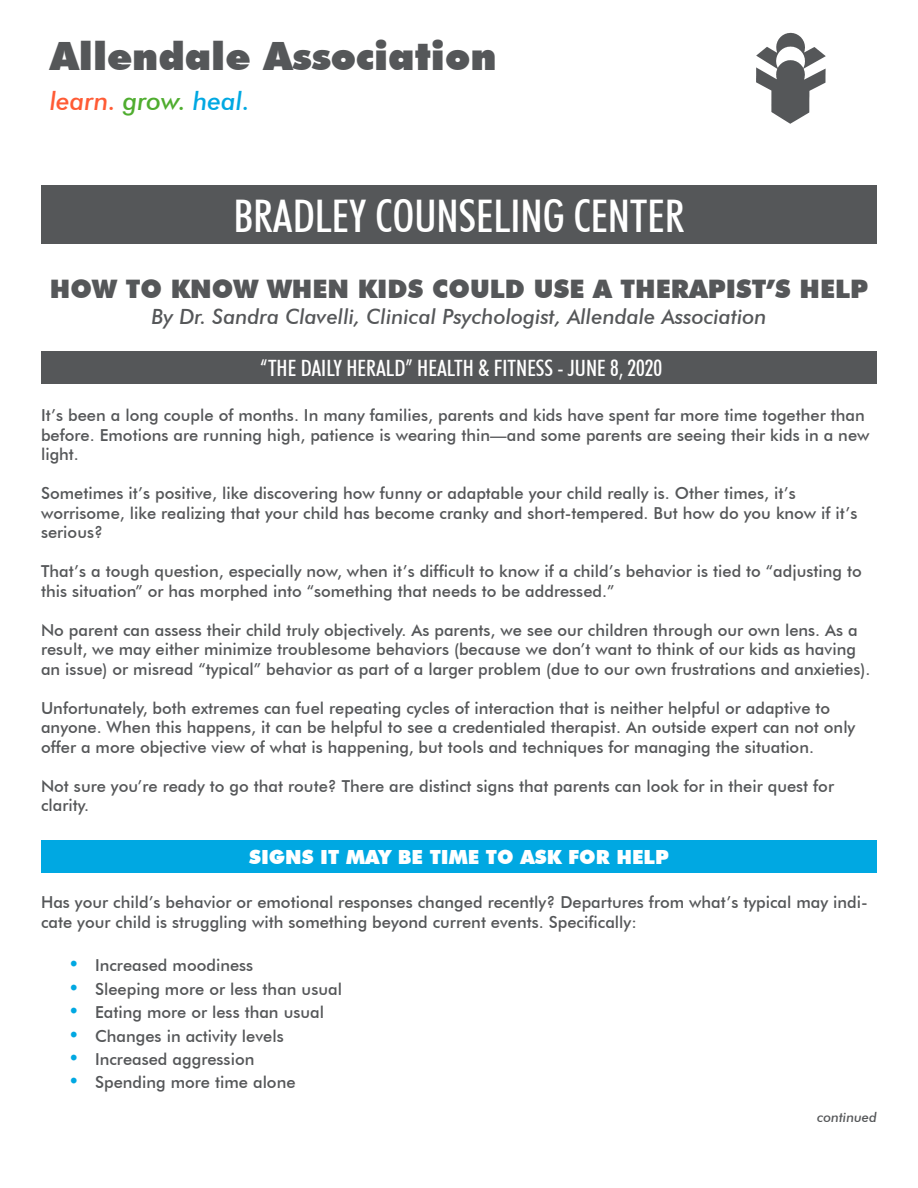
<style>
.page{position:relative;width:918px;height:1188px;background:#fff}
.page>*{position:absolute;margin:0;border:0;box-sizing:border-box;transform-origin:0 0}
.t1{font:500 condensed 45px "Futura BT";color:#fff}
.t2{font:900 39px "Futura BT";color:#555759}
.t3{font:900 25.5px "Futura BT";color:#555759}
.t4{font:italic 500 25.5px "Futura BT";color:#ff5b35}
.t5{font:500 condensed 22.5px "Futura BT";color:#fff}
.t6{font:italic 500 21px "Futura BT";color:#555759}
.t7{font:900 19.5px "Futura BT";color:#fff}
.t8{font:500 16.5px/19.5px "Futura BT";color:#555759}
.t9{font:italic 500 13.5px "Futura BT";color:#555759}
.s1{color:#4fad2f}
.s2{color:#00a8e2}
.s3{font-size:19.5px;color:#00a8e2}
</style>
<div class="page">
<div style="left:41px;top:186px;width:836px;height:58px;background:#555759"></div>
<div style="left:41px;top:351px;width:836px;height:32px;background:#555759"></div>
<div style="left:41px;top:840px;width:836px;height:33px;background:#00a8e2"></div>
<img style="left:756px;top:32px;width:70px;height:92px">
<p class="t2" style="left:50px;top:32px;width:448px">Allendale Association</p>
<p class="t4" style="left:50px;top:86px;width:202px">learn. <span class="s1">grow.</span> <span class="s2">heal.</span></p>
<p class="t1" style="left:234px;top:189px;width:452px">BRADLEY COUNSELING CENTER</p>
<p class="t3" style="left:50px;top:273px;width:820px">HOW TO KNOW WHEN KIDS COULD USE A THERAPIST’S HELP</p>
<p class="t6" style="left:151px;top:303px;width:617px">By Dr. Sandra Clavelli, Clinical Psychologist, Allendale Association</p>
<p class="t5" style="left:260px;top:354px;width:403px">“THE DAILY HERALD” HEALTH &amp; FITNESS - JUNE 8, 2020</p>
<p class="t8" style="left:41px;top:405px;width:830px">It’s been a long couple of months. In many families, parents and kids have spent far more time together than before. Emotions are running high, patience is wearing thin—and some parents are seeing their kids in a new light.</p>
<p class="t8" style="left:41px;top:483px;width:756px">Sometimes it’s positive, like discovering how funny or adaptable your child really is. Other times, it’s</p>
<p class="t8" style="left:41px;top:503px;width:818px">worrisome, like realizing that your child has become cranky and short-tempered. But how do you know if it’s serious?</p>
<p class="t8" style="left:41px;top:561px;width:822px">That’s a tough question, especially now, when it’s difficult to know if a child’s behavior is tied to “adjusting to this situation” or has morphed into “something that needs to be addressed.”</p>
<p class="t8" style="left:41px;top:620px;width:831px">No parent can assess their child truly objectively. As parents, we see our children through our own lens. As a result, we may either minimize troublesome behaviors (because we don’t want to think of our kids as having an issue) or misread “typical” behavior as part of a larger problem (due to our own frustrations and anxieties).</p>
<p class="t8" style="left:41px;top:698px;width:791px">Unfortunately, both extremes can fuel repeating cycles of interaction that is neither helpful or adaptive to</p>
<p class="t8" style="left:41px;top:717px;width:816px">anyone. When this happens, it can be helpful to see a credentialed therapist. An outside expert can not only offer a more objective view of what is happening, but tools and techniques for managing the situation.</p>
<p class="t8" style="left:41px;top:776px;width:795px">Not sure you’re ready to go that route? There are distinct signs that parents can look for in their quest for</p>
<p class="t8" style="left:41px;top:795px;width:50px">clarity.</p>
<p class="t7" style="left:249px;top:845px;width:421px">SIGNS IT MAY BE TIME TO ASK FOR HELP</p>
<p class="t8" style="left:41px;top:892px;width:828px">Has your child’s behavior or emotional responses changed recently? Departures from what’s typical may indi&shy;cate your child is struggling with something beyond current events. Specifically:</p>
<p class="t8" style="left:68px;top:956px;width:187px"><span class="s3">•</span> Increased moodiness</p>
<p class="t8" style="left:68px;top:979px;width:275px"><span class="s3">•</span> Sleeping more or less than usual</p>
<p class="t8" style="left:68px;top:1002px;width:257px"><span class="s3">•</span> Eating more or less than usual</p>
<p class="t8" style="left:68px;top:1026px;width:217px"><span class="s3">•</span> Changes in activity levels</p>
<p class="t8" style="left:68px;top:1049px;width:188px"><span class="s3">•</span> Increased aggression</p>
<p class="t8" style="left:68px;top:1073px;width:229px"><span class="s3">•</span> Spending more time alone</p>
<p class="t9" style="left:817px;top:1109px;width:61px">continued</p>
</div>
